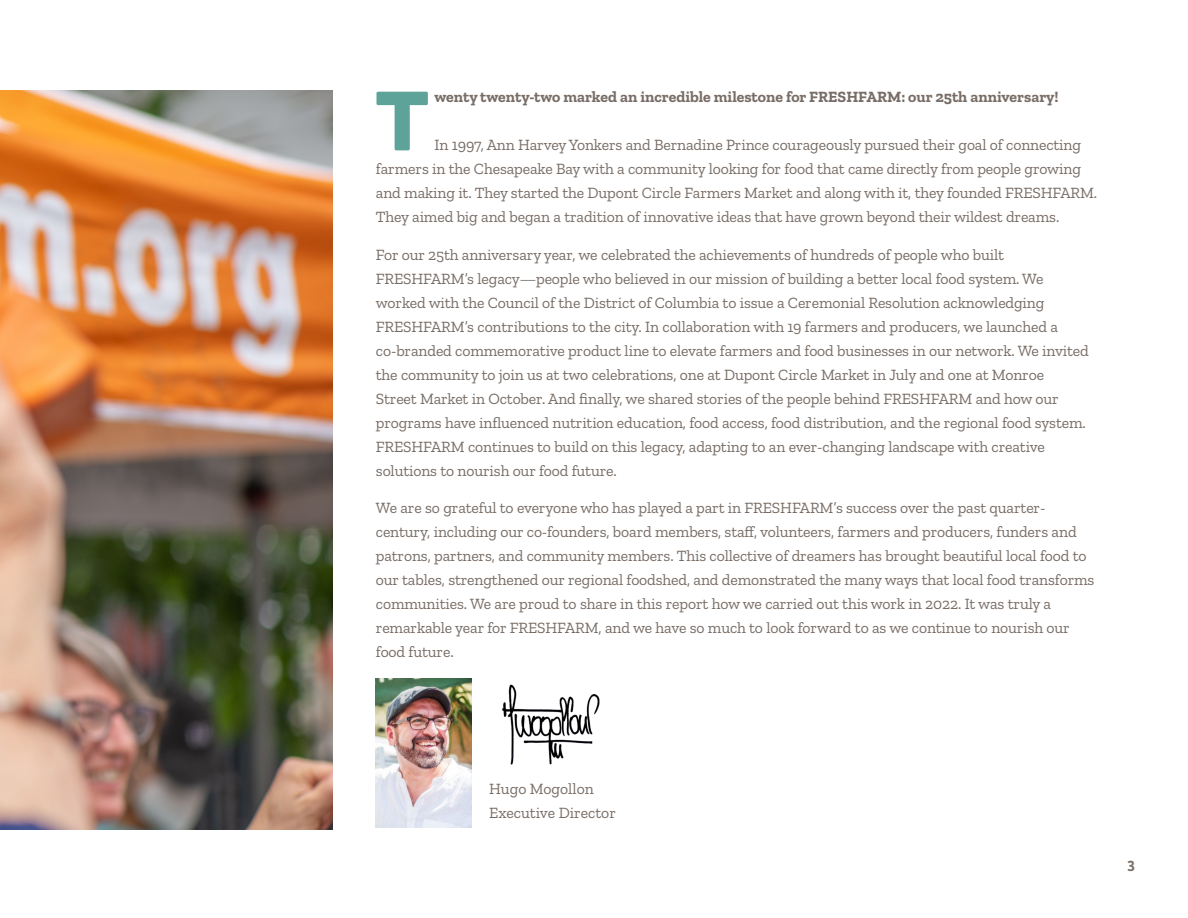
<style>
.page{position:relative;width:1188px;height:918px;background:#fff}
.page>*{position:absolute;margin:0;border:0;box-sizing:border-box;transform-origin:0 0}
._01_body_text_drop_c{font:800 86.25px "Houschka Pro";color:#5ea39a}
._01_Body_Text{font:15.75px/24px "Zilla Slab";letter-spacing:-.01em;color:#786d66}
._01_body_text_drop_c-2{font:15.75px/24px "Zilla Slab";letter-spacing:-.01em;color:#786d66}
._01_body_text_drop_c-3{font:700 15.75px "Zilla Slab";color:#786d66}
.t1{font:700 15px "Houschka Pro";color:#786d66}
</style>
<div class="page">
<img style="left:376px;top:679px;width:95px;height:149px">
<img style="left:502px;top:684px;width:98px;height:81px">
<img style="left:0;top:90px;width:332px;height:740px">
<p class="_01_body_text_drop_c" style="left:376px;top:65px;width:55px">T</p>
<p class="_01_body_text_drop_c-3" style="left:435px;top:88px;width:626px">wenty twenty-two marked an incredible milestone for FRESHFARM: our 25th anniversary!</p>
<p class="_01_body_text_drop_c-2" style="left:376px;top:133px;width:723px;text-indent:59px">In 1997, Ann Harvey Yonkers and Bernadine Prince courageously pursued their goal of connecting farmers in the Chesapeake Bay with a community looking for food that came directly from people growing and making it. They started the Dupont Circle Farmers Market and along with it, they founded FRESHFARM.<br>They aimed big and began a tradition of innovative ideas that have grown beyond their wildest dreams.</p>
<p class="_01_Body_Text" style="left:376px;top:243px;width:715px">For our 25th anniversary year, we celebrated the achievements of hundreds of people who built FRESHFARM’s legacy—people who believed in our mission of building a better local food system. We worked with the Council of the District of Columbia to issue a Ceremonial Resolution acknowledging FRESHFARM’s contributions to the city. In collaboration with 19 farmers and producers, we launched a co-branded commemorative product line to elevate farmers and food businesses in our network. We invited the community to join us at two celebrations, one at Dupont Circle Market in July and one at Monroe Street Market in October. And finally, we shared stories of the people behind FRESHFARM and how our programs have influenced nutrition education, food access, food distribution, and the regional food system.<br>FRESHFARM continues to build on this legacy, adapting to an ever-changing landscape with creative solutions to nourish our food future.</p>
<p class="_01_Body_Text" style="left:376px;top:496px;width:720px">We are so grateful to everyone who has played a part in FRESHFARM’s success over the past quarter&shy;century, including our co-founders, board members, staff, volunteers, farmers and producers, funders and patrons, partners, and community members. This collective of dreamers has brought beautiful local food to our tables, strengthened our regional foodshed, and demonstrated the many ways that local food transforms communities. We are proud to share in this report how we carried out this work in 2022. It was truly a remarkable year for FRESHFARM, and we have so much to look forward to as we continue to nourish our food future.</p>
<p class="_01_Body_Text" style="left:489px;top:777px;width:128px">Hugo Mogollon<br>Executive Director</p>
<p class="t1" style="left:1127px;top:856px;width:10px">3</p>
</div>
